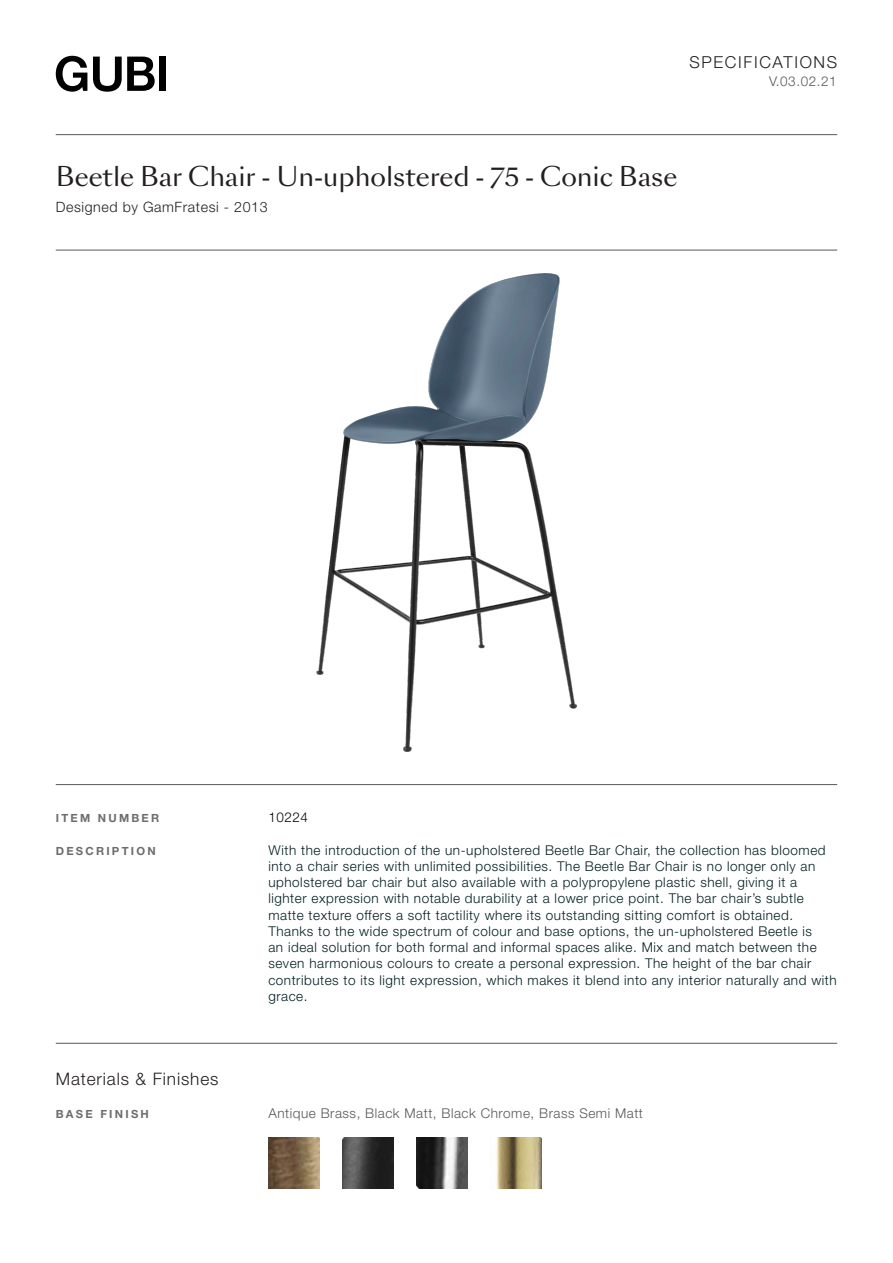
<style>
.page{position:relative;width:893px;height:1263px;background:#fff}
.page>*{position:absolute;margin:0;border:0;box-sizing:border-box;transform-origin:0 0}
.Heading_1_-_Title{font:25.5px "Sang Bleu Sans";color:#231f20}
.Part_Title{font:300 17.25px "Helvetica Neue LT Std";letter-spacing:.05em;color:#231f20}
.Specifications{font:300 16.5px "Helvetica Neue LT Std";letter-spacing:.1em;color:#231f20}
.designed_by{font:300 14.25px "Helvetica Neue LT Std";letter-spacing:.04em;color:#231f20}
.key_works{font:300 13.5px/16.2px "Helvetica Neue LT Std";letter-spacing:.04em;color:#041f22}
.key_works-2{font:300 13.5px "Helvetica Neue LT Std";letter-spacing:.04em;color:#57585a}
.key_works-3{font:300 13.5px "Helvetica Neue LT Std";letter-spacing:.04em;color:#040503}
.key_works-4{font:700 11.25px "Helvetica Neue LT Std";letter-spacing:.2em;color:#6c6d70}
</style>
<div class="page">
<hr style="left:56px;top:134px;width:781px;height:1px;background:#57585a">
<hr style="left:56px;top:250px;width:781px;height:1px;background:#57585a">
<hr style="left:56px;top:784px;width:781px;height:1px;background:#57585a">
<hr style="left:56px;top:1043px;width:781px;height:1px;background:#57585a">
<img style="left:317px;top:273px;width:259px;height:479px">
<img style="left:268px;top:1138px;width:51px;height:51px">
<img style="left:342px;top:1138px;width:51px;height:51px">
<img style="left:416px;top:1138px;width:51px;height:51px">
<img style="left:496px;top:1138px;width:45px;height:51px">
<svg style="left:56px;top:56px;width:31px;height:36px"></svg>
<svg style="left:93px;top:57px;width:62px;height:35px"></svg>
<div style="left:159px;top:57px;width:7px;height:34px;background:#000"></div>
<p class="Specifications" style="left:689px;top:52px;width:149px">SPECIFICATIONS</p>
<p class="key_works-2" style="left:769px;top:73px;width:69px">V.03.02.21</p>
<p class="Heading_1_-_Title" style="left:56px;top:160px;width:623px">Beetle Bar Chair - Un-upholstered - 75 - Conic Base</p>
<p class="designed_by" style="left:56px;top:198px;width:213px">Designed by GamFratesi - 2013</p>
<p class="key_works-4" style="left:56px;top:811px;width:105px">ITEM NUMBER</p>
<p class="key_works-3" style="left:268px;top:809px;width:41px">10224</p>
<p class="key_works-4" style="left:56px;top:844px;width:101px">DESCRIPTION</p>
<p class="key_works" style="left:268px;top:842px;width:570px">With the introduction of the un-upholstered Beetle Bar Chair, the collection has bloomed into a chair series with unlimited possibilities. The Beetle Bar Chair is no longer only an upholstered bar chair but also available with a polypropylene plastic shell, giving it a lighter expression with notable durability at a lower price point. The bar chair’s subtle matte texture offers a soft tactility where its outstanding sitting comfort is obtained.<br>Thanks to the wide spectrum of colour and base options, the un-upholstered Beetle is<br>an ideal solution for both formal and informal spaces alike. Mix and match between the seven harmonious colours to create a personal expression. The height of the bar chair contributes to its light expression, which makes it blend into any interior naturally and with grace.</p>
<p class="Part_Title" style="left:56px;top:1068px;width:164px">Materials &amp; Finishes</p>
<p class="key_works-4" style="left:56px;top:1107px;width:95px">BASE FINISH</p>
<p class="key_works-2" style="left:268px;top:1105px;width:376px">Antique Brass, Black Matt, Black Chrome, Brass Semi Matt</p>
</div>
